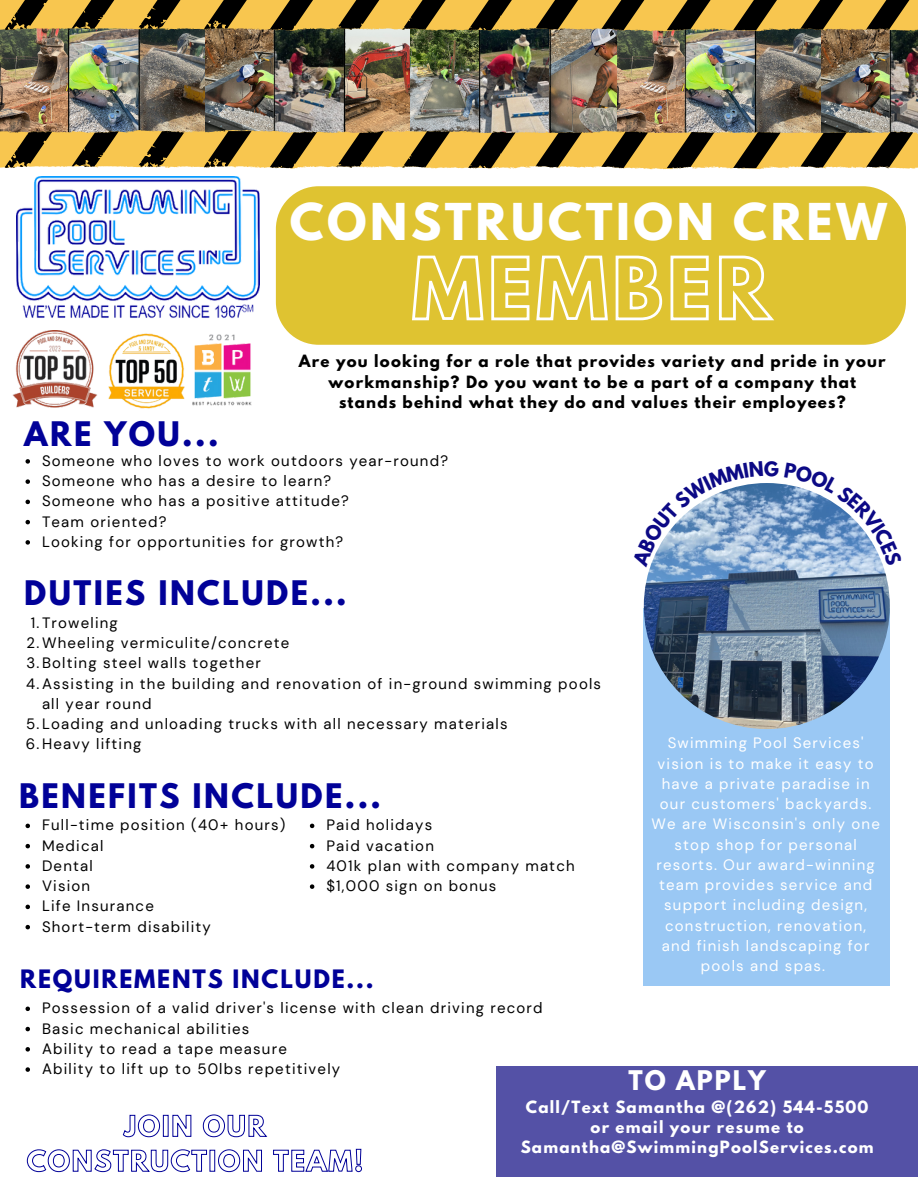
<style>
.page{position:relative;width:918px;height:1188px;background:#fff}
.page>*{position:absolute;margin:0;border:0;box-sizing:border-box;transform-origin:0 0}
.t1{font:700 45px "League Spartan";letter-spacing:.08em;color:#fff}
.t2{font:700 30px "League Spartan";letter-spacing:.08em;color:#010198}
.t3{font:700 24px "League Spartan";letter-spacing:.08em;color:#fff}
.t4{font:700 22.5px "League Spartan";letter-spacing:.08em;color:#010198}
.t5{font:15px/20.2px "DM Sans";letter-spacing:.08em;color:#000}
.t6{font:15px/20.2px "DM Sans";letter-spacing:.08em;color:#fff;text-align:center}
.t7{font:700 15px/20.2px "League Spartan";letter-spacing:.08em;color:#000;text-align:center}
.t8{font:700 15px/20.2px "League Spartan";letter-spacing:.08em;color:#fff;text-align:center}
</style>
<div class="page">
<img style="left:0;top:31px;width:918px;height:99px">
<svg style="left:0;top:130px;width:918px;height:39px"></svg>
<svg style="left:0;top:0;width:918px;height:31px"></svg>
<div style="left:276px;top:186px;width:630px;height:159px;background:#dfc331"></div>
<svg style="left:410px;top:254px;width:367px;height:68px"></svg>
<img style="left:17px;top:177px;width:243px;height:142px">
<img style="left:12px;top:331px;width:85px;height:76px">
<img style="left:108px;top:333px;width:73px;height:76px">
<img style="left:181px;top:334px;width:71px;height:72px">
<svg style="left:26px;top:459px;width:4px;height:5px"></svg>
<svg style="left:26px;top:479px;width:4px;height:5px"></svg>
<svg style="left:26px;top:500px;width:4px;height:4px"></svg>
<svg style="left:26px;top:520px;width:4px;height:4px"></svg>
<svg style="left:26px;top:540px;width:4px;height:5px"></svg>
<svg style="left:26px;top:824px;width:4px;height:4px"></svg>
<svg style="left:26px;top:844px;width:4px;height:4px"></svg>
<svg style="left:26px;top:864px;width:4px;height:5px"></svg>
<svg style="left:26px;top:884px;width:4px;height:5px"></svg>
<svg style="left:26px;top:905px;width:4px;height:4px"></svg>
<svg style="left:26px;top:925px;width:4px;height:4px"></svg>
<svg style="left:310px;top:824px;width:4px;height:4px"></svg>
<svg style="left:310px;top:844px;width:4px;height:4px"></svg>
<svg style="left:310px;top:864px;width:4px;height:5px"></svg>
<svg style="left:310px;top:884px;width:4px;height:5px"></svg>
<svg style="left:26px;top:1007px;width:4px;height:4px"></svg>
<svg style="left:26px;top:1027px;width:4px;height:4px"></svg>
<svg style="left:26px;top:1047px;width:4px;height:5px"></svg>
<svg style="left:26px;top:1067px;width:4px;height:5px"></svg>
<div style="left:644px;top:608px;width:246px;height:377px;background:#9ac8f4"></div>
<img style="left:644px;top:483px;width:246px;height:246px;border-radius:50%">
<div style="left:496px;top:1066px;width:422px;height:111px;background:#5451a6"></div>
<svg style="left:122px;top:1114px;width:146px;height:24px"></svg>
<svg style="left:26px;top:1148px;width:336px;height:25px"></svg>
<svg style="left:650px;top:483px;width:234px;height:84px"></svg>
<p class="t1" style="left:290px;top:200px;width:599px">CONSTRUCTION CREW</p>
<p class="t7" style="left:299px;top:353px;width:588px">Are you looking for a role that provides variety and pride in your workmanship? Do you want to be a part of a company that stands behind what they do and values their employees?</p>
<p class="t2" style="left:24px;top:419px;width:196px">ARE YOU...</p>
<p class="t5" style="left:42px;top:451px;width:408px">Someone who loves to work outdoors year-round?</p>
<p class="t5" style="left:42px;top:471px;width:291px">Someone who has a desire to learn?</p>
<p class="t5" style="left:42px;top:491px;width:308px">Someone who has a positive attitude?</p>
<p class="t5" style="left:42px;top:511px;width:126px">Team oriented?</p>
<p class="t5" style="left:42px;top:532px;width:303px">Looking for opportunities for growth?</p>
<p class="t2" style="left:24px;top:578px;width:324px">DUTIES INCLUDE...</p>
<p class="t5" style="left:31px;top:613px;width:89px">1.Troweling</p>
<p class="t5" style="left:27px;top:633px;width:264px">2.Wheeling vermiculite/concrete</p>
<p class="t5" style="left:26px;top:653px;width:236px">3.Bolting steel walls together</p>
<p class="t5" style="left:42px;top:673px;width:561px;text-indent:-16px">4.Assisting in the building and renovation of in-ground swimming pools all year round</p>
<p class="t5" style="left:26px;top:714px;width:483px">5.Loading and unloading trucks with all necessary materials</p>
<p class="t5" style="left:26px;top:734px;width:117px">6.Heavy lifting</p>
<p class="t2" style="left:19px;top:781px;width:363px">BENEFITS INCLUDE...</p>
<p class="t5" style="left:42px;top:815px;width:245px">Full-time position (40+ hours)</p>
<p class="t5" style="left:42px;top:835px;width:63px">Medical</p>
<p class="t5" style="left:42px;top:856px;width:52px">Dental</p>
<p class="t5" style="left:42px;top:876px;width:50px">Vision</p>
<p class="t5" style="left:42px;top:896px;width:113px">Life Insurance</p>
<p class="t5" style="left:42px;top:916px;width:170px">Short-term disability</p>
<p class="t6" style="left:651px;top:733px;width:230px">Swimming Pool Services' vision is to make it easy to have a private paradise in our customers' backyards.<br>We are Wisconsin's only one stop shop for personal resorts. Our award-winning team provides service and support including design, construction, renovation, and finish landscaping for pools and spas.</p>
<p class="t5" style="left:326px;top:815px;width:107px">Paid holidays</p>
<p class="t5" style="left:326px;top:835px;width:109px">Paid vacation</p>
<p class="t5" style="left:326px;top:856px;width:250px">401k plan with company match</p>
<p class="t5" style="left:326px;top:876px;width:172px">$1,000 sign on bonus</p>
<p class="t4" style="left:20px;top:967px;width:355px">REQUIREMENTS INCLUDE...</p>
<p class="t5" style="left:42px;top:998px;width:502px">Possession of a valid driver's license with clean driving record</p>
<p class="t5" style="left:42px;top:1018px;width:209px">Basic mechanical abilities</p>
<p class="t5" style="left:42px;top:1039px;width:246px">Ability to read a tape measure</p>
<p class="t5" style="left:42px;top:1059px;width:300px">Ability to lift up to 50lbs repetitively</p>
<p class="t3" style="left:629px;top:1068px;width:139px">TO APPLY</p>
<p class="t8" style="left:526px;top:1099px;width:344px">Call/Text Samantha @(262) 544-5500</p>
<p class="t8" style="left:521px;top:1119px;width:355px">or email your resume to<br>Samantha@SwimmingPoolServices.com</p>
</div>
